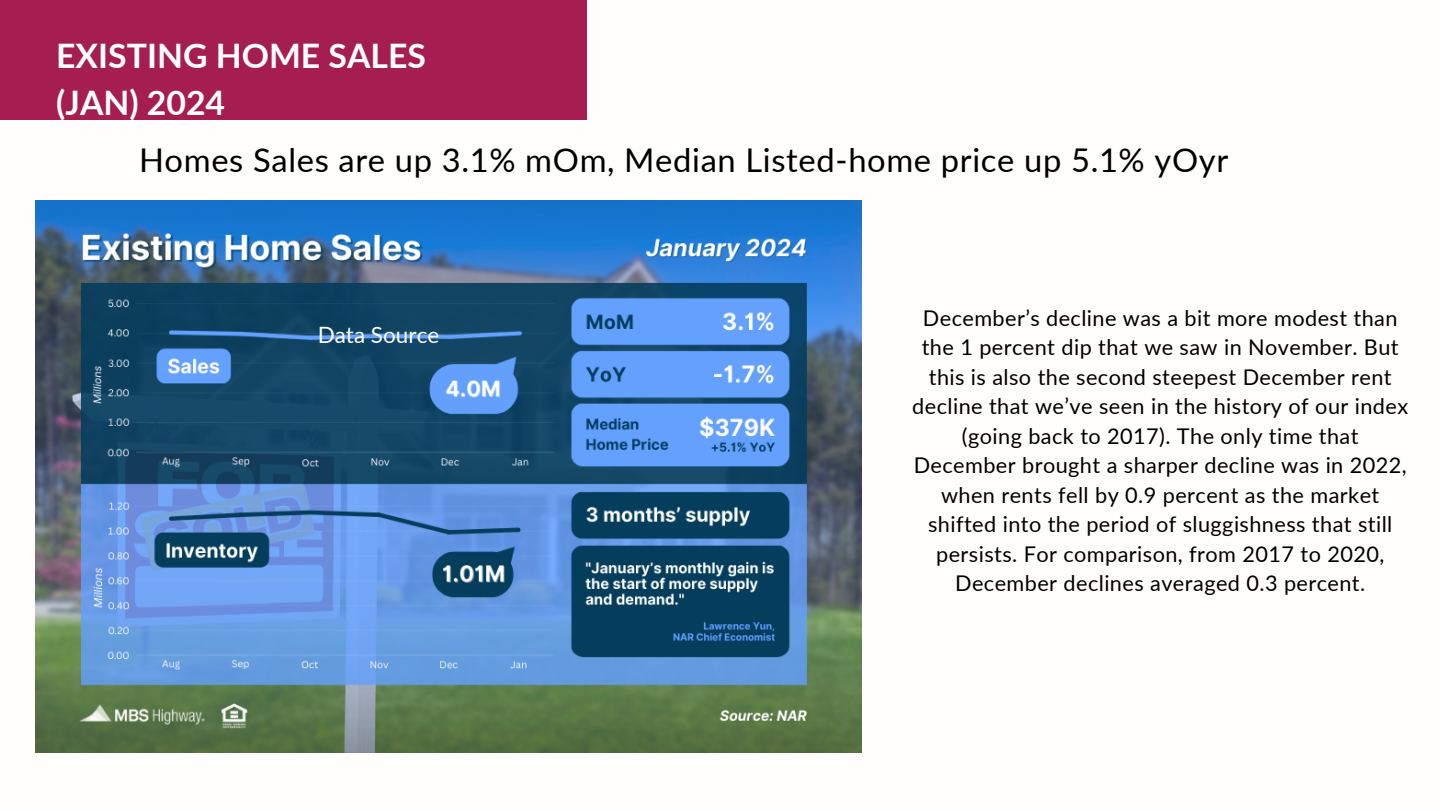
<style>
.page{position:relative;width:1440px;height:810px;background:#fff}
.page>*{position:absolute;margin:0;border:0;box-sizing:border-box;transform-origin:0 0}
.t1{font:700 33.75px/47.2px "Lato";color:#fff}
.t2{font:32.7px "Lato";letter-spacing:.02em;color:#000}
.t3{font:22.5px "Lato";color:#fff}
.t4{font:21.75px/29.4px "Lato";letter-spacing:.02em;color:#000;text-align:center}
</style>
<div class="page">
<div style="left:0;top:0;width:587px;height:120px;background:#a61e51"></div>
<img style="left:36px;top:201px;width:825px;height:551px">
<h2 class="t1" style="left:56px;top:31px;width:371px">EXISTING HOME SALES (JAN) 2024</h2>
<p class="t2" style="left:139px;top:139px;width:1091px">Homes Sales are up 3.1% mOm, Median Listed-home price up 5.1% yOyr</p>
<p class="t3" style="left:318px;top:321px;width:123px">Data Source</p>
<p class="t4" style="left:912px;top:303px;width:497px">December’s decline was a bit more modest than the 1 percent dip that we saw in November. But this is also the second steepest December rent decline that we’ve seen in the history of our index (going back to 2017). The only time that December brought a sharper decline was in 2022, when rents fell by 0.9 percent as the market shifted into the period of sluggishness that still persists. For comparison, from 2017 to 2020, December declines averaged 0.3 percent.</p>
</div>
